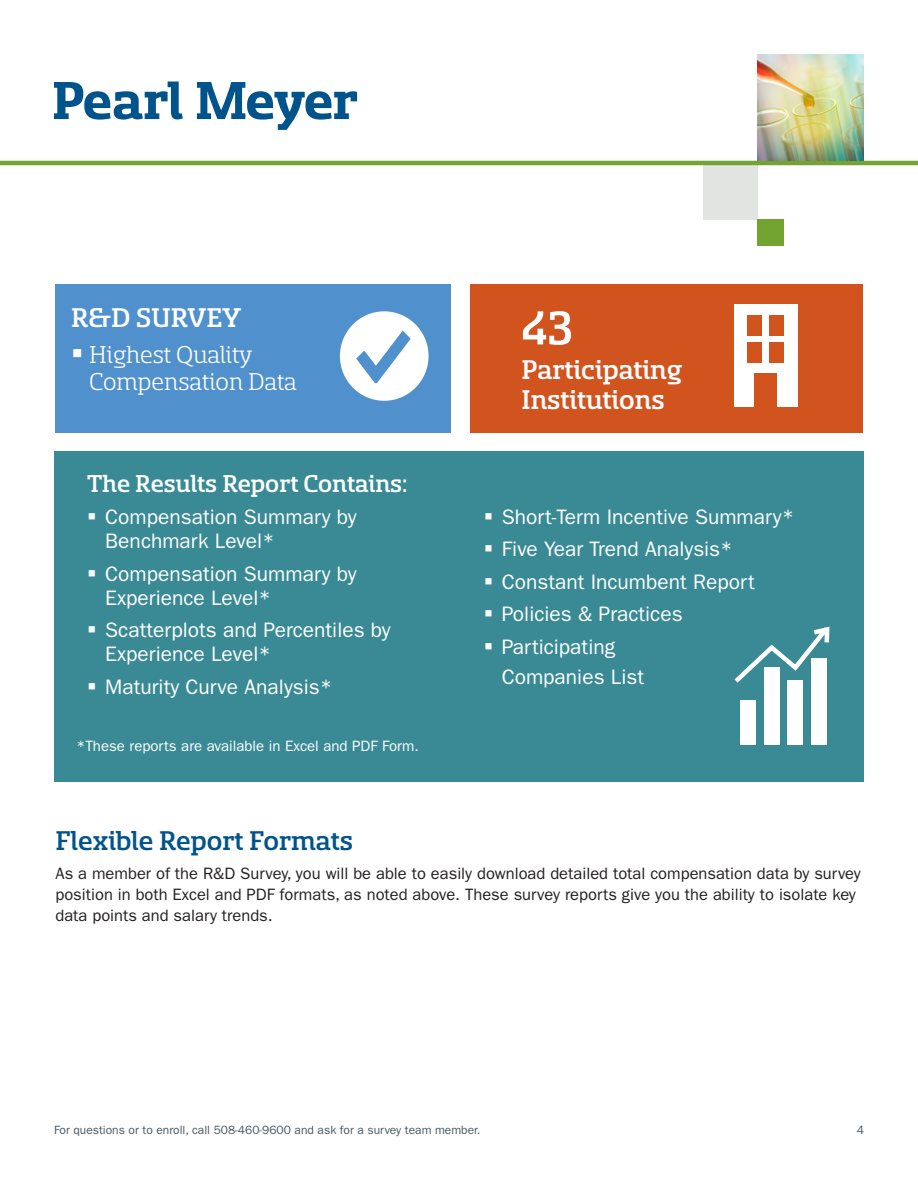
<style>
.page{position:relative;width:918px;height:1188px;background:#fff}
.page>*{position:absolute;margin:0;border:0;box-sizing:border-box;transform-origin:0 0}
.t1{font:500 52.5px "Sancoale Slab Norm";color:#fff}
.t2{font:500 30px/30px "Sancoale Slab Norm";color:#fff}
.t3{font:500 30px "Sancoale Slab Norm";color:#00548b}
.t4{font:27px/27px "Sancoale Slab Norm";color:#fff}
.t5{font:500 27px "Sancoale Slab Norm";color:#fff}
.t6{font:21px/24px "ITC Franklin Gothic Std";color:#fff}
.t7{font:16.5px/21px "ITC Franklin Gothic Std";color:#231f20}
.t8{font:15px "ITC Franklin Gothic Std";color:#fff}
.t9{font:12px "ITC Franklin Gothic Std";color:#475865}
</style>
<div class="page">
<div style="left:703px;top:165px;width:54px;height:54px;background:#e2e4e2"></div>
<div style="left:757px;top:219px;width:27px;height:27px;background:#73a432"></div>
<svg style="left:54px;top:82px;width:129px;height:38px"></svg>
<svg style="left:197px;top:82px;width:160px;height:48px"></svg>
<hr style="left:0;top:161px;width:918px;height:4px;background:#73a432">
<img style="left:757px;top:54px;width:107px;height:107px">
<div style="left:54px;top:451px;width:810px;height:331px;background:#398a94"></div>
<div style="left:740px;top:700px;width:16px;height:44px;background:#fff"></div>
<div style="left:764px;top:667px;width:16px;height:77px;background:#fff"></div>
<div style="left:787px;top:680px;width:16px;height:64px;background:#fff"></div>
<div style="left:811px;top:658px;width:16px;height:86px;background:#fff"></div>
<svg style="left:734px;top:626px;width:96px;height:57px"></svg>
<div style="left:470px;top:284px;width:392px;height:149px;background:#d1541f"></div>
<div style="left:734px;top:304px;width:64px;height:103px;background:#fff"></div>
<div style="left:770px;top:315px;width:14px;height:21px;background:#d1541f"></div>
<div style="left:747px;top:342px;width:15px;height:21px;background:#d1541f"></div>
<div style="left:770px;top:342px;width:14px;height:21px;background:#d1541f"></div>
<div style="left:755px;top:373px;width:22px;height:34px;background:#d1541f"></div>
<div style="left:747px;top:315px;width:15px;height:21px;background:#d1541f"></div>
<div style="left:56px;top:285px;width:396px;height:148px;background:#5090cc"></div>
<svg style="left:340px;top:311px;width:89px;height:90px"></svg>
<p class="t2" style="left:71px;top:303px;width:171px">R&amp;D SURVEY</p>
<p class="t4" style="left:89px;top:341px;width:209px">Highest Quality<br>Compensation Data</p>
<p class="t5" style="left:87px;top:470px;width:322px">The Results Report Contains:</p>
<p class="t6" style="left:105px;top:505px;width:253px">Compensation Summary by<br>Benchmark Level*</p>
<p class="t6" style="left:105px;top:562px;width:253px">Compensation Summary by<br>Experience Level*</p>
<p class="t6" style="left:105px;top:618px;width:287px">Scatterplots and Percentiles by<br>Experience Level*</p>
<p class="t6" style="left:105px;top:675px;width:229px">Maturity Curve Analysis*</p>
<p class="t8" style="left:76px;top:738px;width:344px">*These reports are available in Excel and PDF Form.</p>
<p class="t1" style="left:522px;top:302px;width:53px">43</p>
<p class="t2" style="left:522px;top:355px;width:162px">Participating<br>Institutions</p>
<p class="t6" style="left:502px;top:505px;width:294px">Short-Term Incentive Summary*</p>
<p class="t6" style="left:502px;top:537px;width:233px">Five Year Trend Analysis*</p>
<p class="t6" style="left:502px;top:570px;width:255px">Constant Incumbent Report</p>
<p class="t6" style="left:502px;top:602px;width:182px">Policies &amp; Practices</p>
<p class="t6" style="left:502px;top:632px;width:144px;line-height:30px">Participating<br>Companies List</p>
<p class="t3" style="left:56px;top:826px;width:299px">Flexible Report Formats</p>
<p class="t7" style="left:56px;top:863px;width:807px">As a member of the R&amp;D Survey, you will be able to easily download detailed total compensation data by survey position in both Excel and PDF formats, as noted above. These survey reports give you the ability to isolate key data points and salary trends.</p>
<p class="t9" style="left:54px;top:1123px;width:428px">For questions or to enroll, call 508-460-9600 and ask for a survey team member.</p>
<p class="t9" style="left:857px;top:1123px;width:9px">4</p>
</div>
